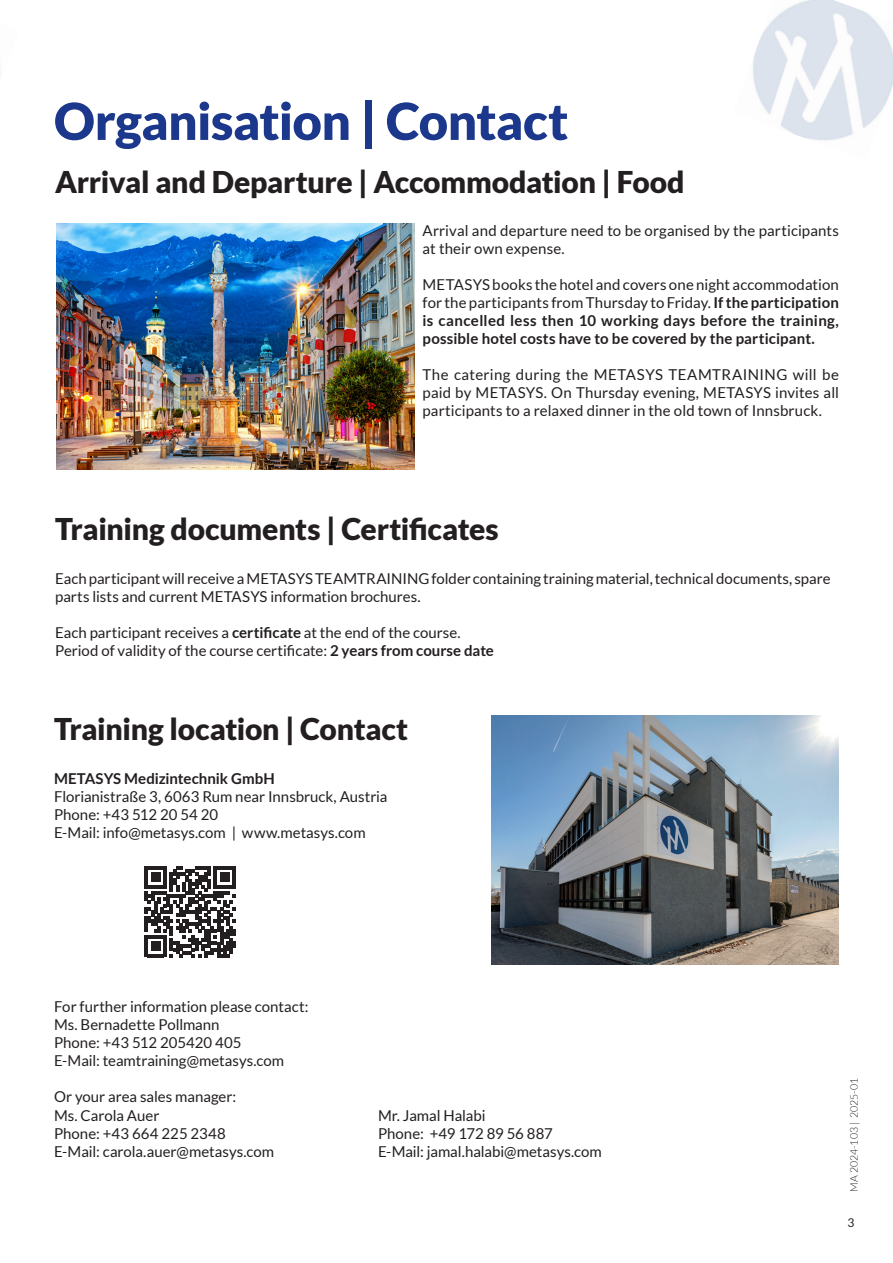
<style>
.page{position:relative;width:893px;height:1263px;background:#fff}
.page>*{position:absolute;margin:0;border:0;box-sizing:border-box;transform-origin:0 0}
.t1{font:900 51px "Lato";letter-spacing:-.01em;color:#1b388c}
.t2{font:900 30px "Lato";letter-spacing:-.01em;color:#231f20}
.t3{font:15px/18px "Lato";color:#231f20}
.t4{font:700 15px/18px "Lato";letter-spacing:.005em;color:#231f20;text-align:justify}
.t5{font:12px "Lato";color:#231f20}
.t6{font:300 10.5px "Lato";color:#231f20}
.s1{font-weight:400}
.s2{font-weight:700}
</style>
<div class="page">
<img style="left:753px;top:0;width:140px;height:141px">
<img style="left:491px;top:716px;width:348px;height:248px">
<img style="left:56px;top:224px;width:358px;height:245px">
<svg style="left:145px;top:866px;width:91px;height:91px"></svg>
<h1 class="t1" style="left:54px;top:91px;width:516px">Organisation | Contact</h1>
<h2 class="t2" style="left:55px;top:164px;width:631px">Arrival and Departure | Accommodation | Food</h2>
<p class="t3" style="left:423px;top:221px;width:418px">Arrival and departure need to be organised by the participants at their own expense.</p>
<p class="t4" style="left:423px;top:275px;width:418px"><span class="s1">METASYS books the hotel and covers one night accommodation for the participants from Thursday to Friday.</span> If the participation is cancelled less then 10 working days before the training, possible hotel costs have to be covered by the participant.</p>
<p class="t3" style="left:423px;top:365px;width:418px;text-align:justify">The catering during the METASYS TEAMTRAINING will be paid by METASYS. On Thursday evening, METASYS invites all participants to a relaxed dinner in the old town of Innsbruck.</p>
<h2 class="t2" style="left:55px;top:511px;width:445px">Training documents | Certificates</h2>
<p class="t3" style="left:55px;top:569px;width:777px">Each participant will receive a METASYS TEAMTRAINING folder containing training material, technical documents, spare parts lists and current METASYS information brochures.</p>
<p class="t3" style="left:55px;top:623px;width:440px">Each participant receives a <span class="s2">certificate</span> at the end of the course.<br>Period of validity of the course certificate: <span class="s2">2 years from course date</span></p>
<h2 class="t2" style="left:54px;top:711px;width:356px">Training location | Contact</h2>
<p class="t4" style="left:54px;top:769px;width:222px">METASYS Medizintechnik GmbH</p>
<p class="t3" style="left:54px;top:787px;width:335px">Florianistraße 3, 6063 Rum near Innsbruck, Austria<br>Phone: +43 512 20 54 20<br>E-Mail: info@metasys.com | www.metasys.com</p>
<p class="t3" style="left:54px;top:998px;width:256px">For further information please contact:<br>Ms. Bernadette Pollmann<br>Phone: +43 512 205420 405<br>E-Mail: teamtraining@metasys.com</p>
<p class="t3" style="left:54px;top:1088px;width:184px">Or your area sales manager:<br>Ms. Carola Auer</p>
<p class="t3" style="left:378px;top:1106px;width:109px">Mr. Jamal Halabi</p>
<p class="t3" style="left:54px;top:1124px;width:173px">Phone: +43 664 225 2348</p>
<p class="t3" style="left:378px;top:1124px;width:176px">Phone: +49 172 89 56 887</p>
<p class="t3" style="left:54px;top:1142px;width:222px">E-Mail: carola.auer@metasys.com</p>
<p class="t3" style="left:378px;top:1142px;width:225px">E-Mail: jamal.halabi@metasys.com</p>
<p class="t6" style="left:849px;top:1192px;width:115px;rotate:-90deg">MA 2024-103 | 2025-01</p>
<p class="t5" style="left:848px;top:1215px;width:8px">3</p>
</div>
